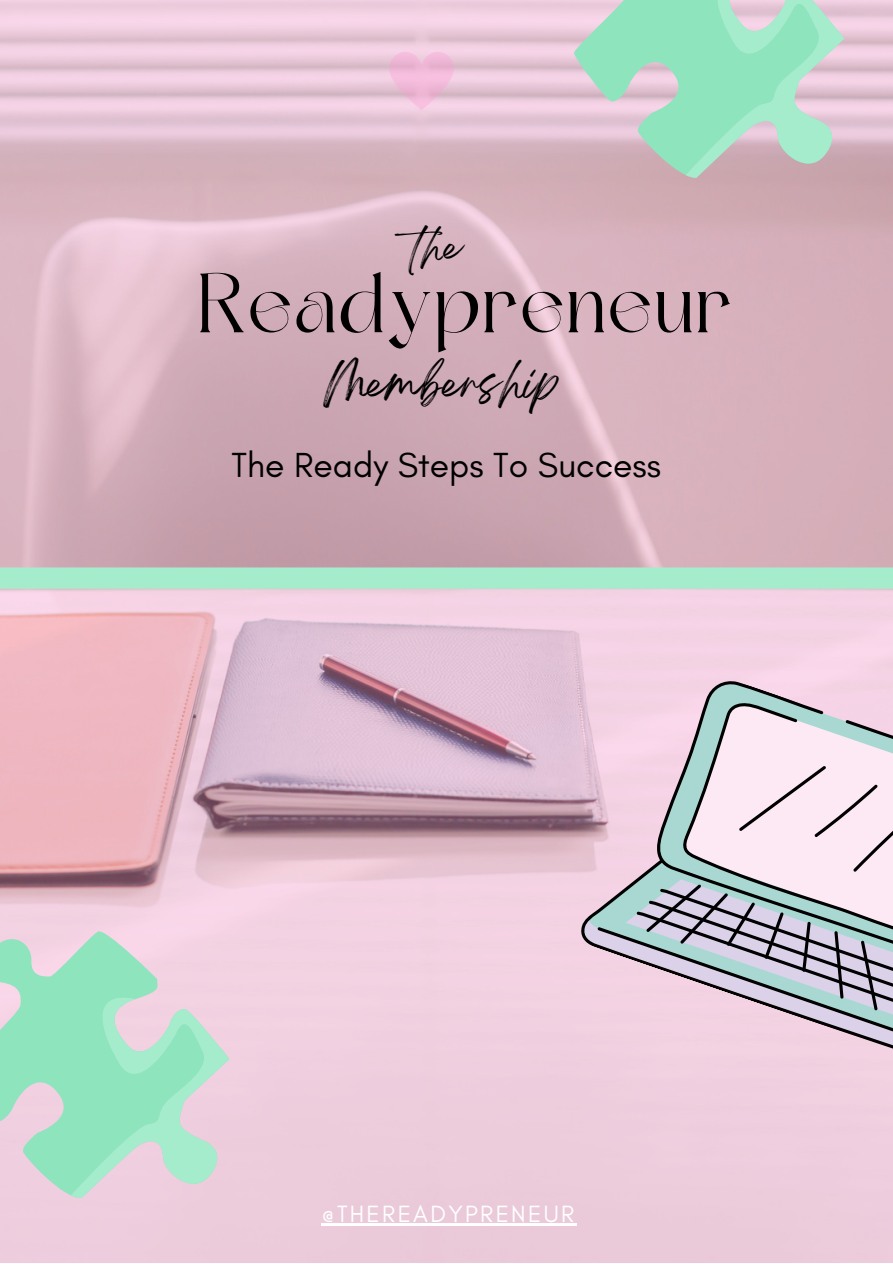
<style>
.page{position:relative;width:893px;height:1264px;background:#fff}
.page>*{position:absolute;margin:0;border:0;box-sizing:border-box;transform-origin:0 0}
.t1{font:83.4px "Dream Avenue";letter-spacing:.025em;color:#000}
.t2{font:38.25px "Breathing";color:#000}
.t3{font:35.4px "Glacial Indifference";color:#000}
.t4{font:33.9px "Breathing";color:#000}
.t5{font:24px "Glacial Indifference";letter-spacing:.1em;color:#fff}
</style>
<div class="page">
<img style="left:0;top:0;width:892px;height:1262px">
<div style="left:0;top:567px;width:892px;height:22px;background:#a5eccc"></div>
<svg style="left:389px;top:51px;width:65px;height:59px;background:#eebfd9"></svg>
<hr style="left:321px;top:1223px;width:255px;height:2px;background:#fff">
<svg style="left:0;top:927px;width:231px;height:272px;background:#bedbcf"></svg>
<svg style="left:71px;top:988px;width:160px;height:210px;background:#b6decc"></svg>
<svg style="left:574px;top:0;width:271px;height:179px;background:#b7d0c4"></svg>
<svg style="left:685px;top:0;width:160px;height:178px;background:#add8c4"></svg>
<svg style="left:649px;top:673px;width:243px;height:46px;background:#e7ccdc"></svg>
<svg style="left:677px;top:697px;width:215px;height:22px;background:#c7c2cb"></svg>
<svg style="left:576px;top:842px;width:316px;height:227px;background:#ecccdc"></svg>
<svg style="left:597px;top:719px;width:295px;height:317px;background:#cfc6d1"></svg>
<p class="t4" style="left:410px;top:237px;width:52px">th e</p>
<h1 class="t1" style="left:198px;top:270px;width:535px">Readypreneur</h1>
<p class="t2" style="left:324px;top:371px;width:237px">Membership</p>
<p class="t3" style="left:232px;top:443px;width:431px">The Ready Steps To Success</p>
<p class="t5" style="left:321px;top:1198px;width:254px">@THEREADYPRENEUR</p>
</div>
